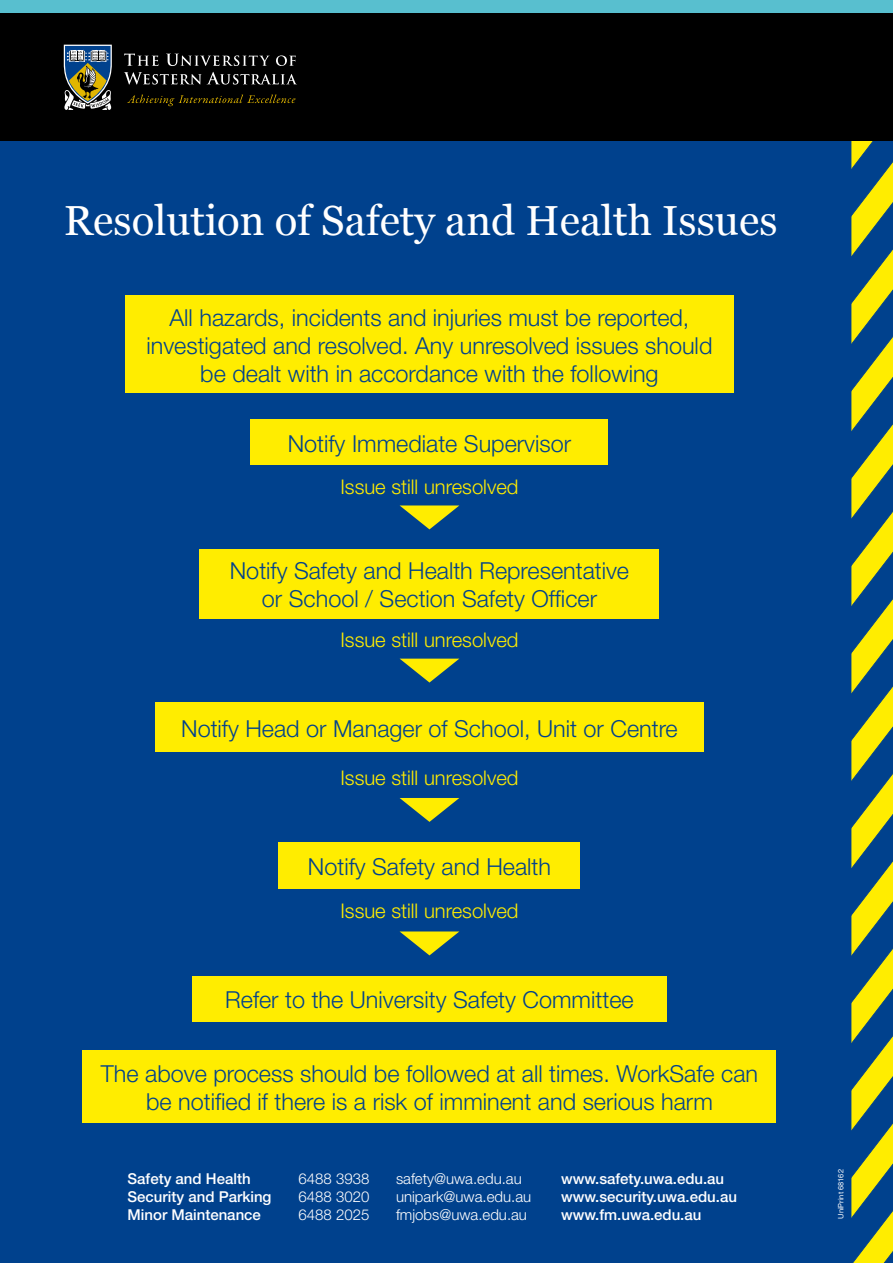
<style>
.page{position:relative;width:893px;height:1263px;background:#fff}
.page>*{position:absolute;margin:0;border:0;box-sizing:border-box;transform-origin:0 0}
.t1{font:42px "Georgia";color:#fff}
.t2{font:300 23.4px/28px "Helvetica Neue";color:#00418d;text-align:center}
.t3{font:300 20.25px "Helvetica Neue";color:#ffed00}
.t4{font:500 15px "Helvetica Neue";color:#fff}
.t5{font:300 15px "Helvetica Neue";color:#fff}
.t6{font:7.5px "Helvetica Neue";color:#fff}
</style>
<div class="page">
<div style="left:0;top:134px;width:893px;height:1129px;background:#00418d"></div>
<svg style="left:846px;top:140px;width:47px;height:1123px"></svg>
<div style="left:0;top:0;width:893px;height:22px;background:#58bfcf"></div>
<div style="left:0;top:13px;width:893px;height:127px;background:#000"></div>
<svg style="left:64px;top:45px;width:48px;height:65px"></svg>
<svg style="left:124px;top:72px;width:173px;height:13px"></svg>
<svg style="left:124px;top:53px;width:34px;height:13px"></svg>
<svg style="left:167px;top:54px;width:103px;height:12px"></svg>
<svg style="left:276px;top:55px;width:20px;height:11px"></svg>
<svg style="left:127px;top:95px;width:168px;height:11px"></svg>
<div style="left:83px;top:1050px;width:693px;height:73px;background:#ffed00"></div>
<div style="left:155px;top:703px;width:549px;height:49px;background:#ffed00"></div>
<div style="left:192px;top:976px;width:475px;height:46px;background:#ffed00"></div>
<div style="left:251px;top:420px;width:357px;height:45px;background:#ffed00"></div>
<div style="left:200px;top:549px;width:459px;height:69px;background:#ffed00"></div>
<svg style="left:400px;top:505px;width:59px;height:24px"></svg>
<div style="left:125px;top:295px;width:608px;height:98px;background:#ffed00"></div>
<svg style="left:400px;top:659px;width:59px;height:23px"></svg>
<svg style="left:400px;top:798px;width:59px;height:24px"></svg>
<div style="left:279px;top:842px;width:301px;height:47px;background:#ffed00"></div>
<svg style="left:400px;top:931px;width:59px;height:24px"></svg>
<h1 class="t1" style="left:64px;top:197px;width:715px">Resolution of Safety and Health Issues</h1>
<p class="t2" style="left:147px;top:303px;width:567px">All hazards, incidents and injuries must be reported, investigated and resolved. Any unresolved issues should be dealt with in accordance with the following</p>
<p class="t2" style="left:288px;top:429px;width:285px">Notify Immediate Supervisor</p>
<p class="t3" style="left:340px;top:474px;width:179px">Issue still unresolved</p>
<p class="t2" style="left:230px;top:556px;width:401px">Notify Safety and Health Representative or School / Section Safety Officer</p>
<p class="t3" style="left:340px;top:627px;width:179px">Issue still unresolved</p>
<p class="t2" style="left:181px;top:714px;width:498px">Notify Head or Manager of School, Unit or Centre</p>
<p class="t3" style="left:340px;top:765px;width:179px">Issue still unresolved</p>
<p class="t2" style="left:308px;top:852px;width:245px">Notify Safety and Health</p>
<p class="t3" style="left:340px;top:898px;width:179px">Issue still unresolved</p>
<p class="t2" style="left:225px;top:986px;width:410px">Refer to the University Safety Committee</p>
<p class="t2" style="left:101px;top:1059px;width:659px">The above process should be followed at all times. WorkSafe can be notified if there is a risk of imminent and serious harm</p>
<p class="t4" style="left:128px;top:1170px;width:125px">Safety and Health</p>
<p class="t5" style="left:299px;top:1170px;width:72px">6488 3938</p>
<p class="t5" style="left:396px;top:1170px;width:127px">safety@uwa.edu.au</p>
<p class="t4" style="left:561px;top:1170px;width:165px">www.safety.uwa.edu.au</p>
<p class="t4" style="left:128px;top:1188px;width:145px">Security and Parking</p>
<p class="t5" style="left:299px;top:1188px;width:72px">6488 3020</p>
<p class="t5" style="left:396px;top:1188px;width:137px">unipark@uwa.edu.au</p>
<p class="t4" style="left:561px;top:1188px;width:177px">www.security.uwa.edu.au</p>
<p class="t4" style="left:128px;top:1206px;width:135px">Minor Maintenance</p>
<p class="t5" style="left:299px;top:1206px;width:72px">6488 2025</p>
<p class="t5" style="left:396px;top:1206px;width:132px">fmjobs@uwa.edu.au</p>
<p class="t4" style="left:561px;top:1206px;width:142px">www.fm.uwa.edu.au</p>
<p class="t6" style="left:836px;top:1219px;width:51px;rotate:-90deg">UniPrint 68162</p>
</div>
